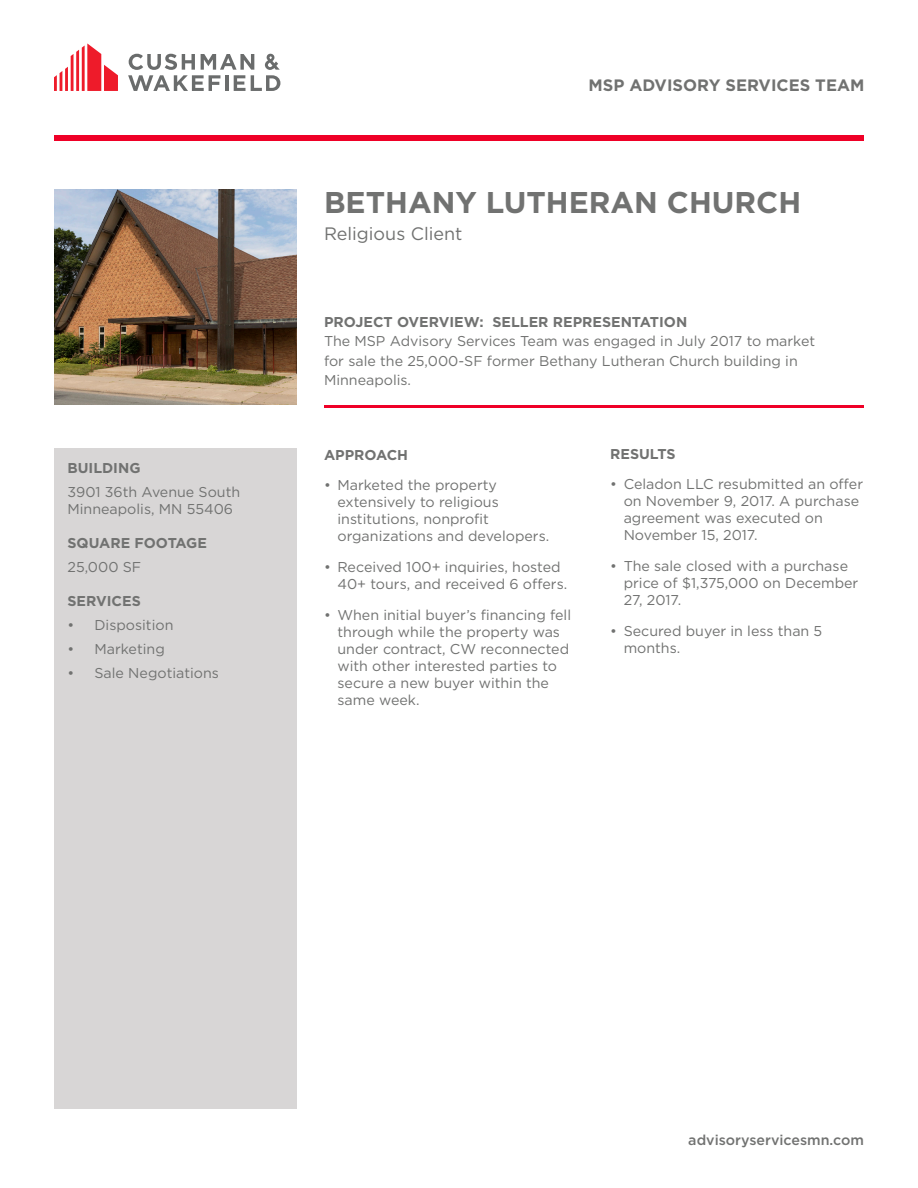
<style>
.page{position:relative;width:918px;height:1188px;background:#fff}
.page>*{position:absolute;margin:0;border:0;box-sizing:border-box;transform-origin:0 0}
.t1{font:700 30px "Gotham";color:#717271}
.t2{font:18px "Gotham";color:#717271}
.t3{font:700 16.5px "Gotham";color:#717271}
.t4{font:14.25px/17.1px "Gotham";color:#717271}
.t5{font:700 14.25px "Gotham";color:#717271}
.t6{font:500 14.25px "Gotham";color:#717271}
</style>
<div class="page">
<svg style="left:54px;top:43px;width:64px;height:48px"></svg>
<svg style="left:128px;top:54px;width:152px;height:37px"></svg>
<div style="left:54px;top:135px;width:810px;height:6px;background:#ef0027"></div>
<hr style="left:324px;top:405px;width:540px;height:3px;background:#ef0027">
<img style="left:54px;top:189px;width:243px;height:216px">
<div style="left:54px;top:448px;width:243px;height:661px;background:#d8d6d6"></div>
<p class="t5" style="left:68px;top:459px;width:75px">BUILDING</p>
<p class="t4" style="left:68px;top:483px;width:174px">3901 36th Avenue South<br>Minneapolis, MN 55406</p>
<p class="t5" style="left:68px;top:534px;width:141px">SQUARE FOOTAGE</p>
<p class="t4" style="left:68px;top:558px;width:75px">25,000 SF</p>
<p class="t5" style="left:68px;top:592px;width:75px">SERVICES</p>
<p class="t4" style="left:68px;top:616px;width:107px">• Disposition</p>
<p class="t4" style="left:68px;top:640px;width:99px">• Marketing</p>
<p class="t4" style="left:68px;top:664px;width:153px">• Sale Negotiations</p>
<p class="t3" style="left:589px;top:74px;width:277px">MSP ADVISORY SERVICES TEAM</p>
<p class="t1" style="left:324px;top:182px;width:479px">BETHANY LUTHERAN CHURCH</p>
<p class="t2" style="left:324px;top:222px;width:140px">Religious Client</p>
<p class="t5" style="left:324px;top:312px;width:365px">PROJECT OVERVIEW: SELLER REPRESENTATION</p>
<p class="t4" style="left:324px;top:331px;width:493px;line-height:19.5px">The MSP Advisory Services Team was engaged in July 2017 to market for sale the 25,000-SF former Bethany Lutheran Church building in<br>Minneapolis.</p>
<p class="t5" style="left:324px;top:445px;width:86px">APPROACH</p>
<p class="t4" style="left:338px;top:476px;width:213px;text-indent:-14px">• Marketed the property extensively to religious institutions, nonprofit organizations and developers.</p>
<p class="t4" style="left:338px;top:558px;width:231px;text-indent:-14px">• Received 100+ inquiries, hosted<br>40+ tours, and received 6 offers.</p>
<p class="t4" style="left:338px;top:606px;width:235px;text-indent:-14px">• When initial buyer’s financing fell through while the property was under contract, CW reconnected with other interested parties to secure a new buyer within the same week.</p>
<p class="t5" style="left:610px;top:444px;width:67px">RESULTS</p>
<p class="t4" style="left:624px;top:475px;width:241px;text-indent:-14px">• Celadon LLC resubmitted an offer on November 9, 2017. A purchase agreement was executed on<br>November 15, 2017.</p>
<p class="t4" style="left:624px;top:557px;width:236px;text-indent:-14px">• The sale closed with a purchase price of $1,375,000 on December<br>27, 2017.</p>
<p class="t4" style="left:624px;top:622px;width:200px;text-indent:-14px">• Secured buyer in less than 5 months.</p>
<p class="t6" style="left:688px;top:1131px;width:177px">advisoryservicesmn.com</p>
</div>
